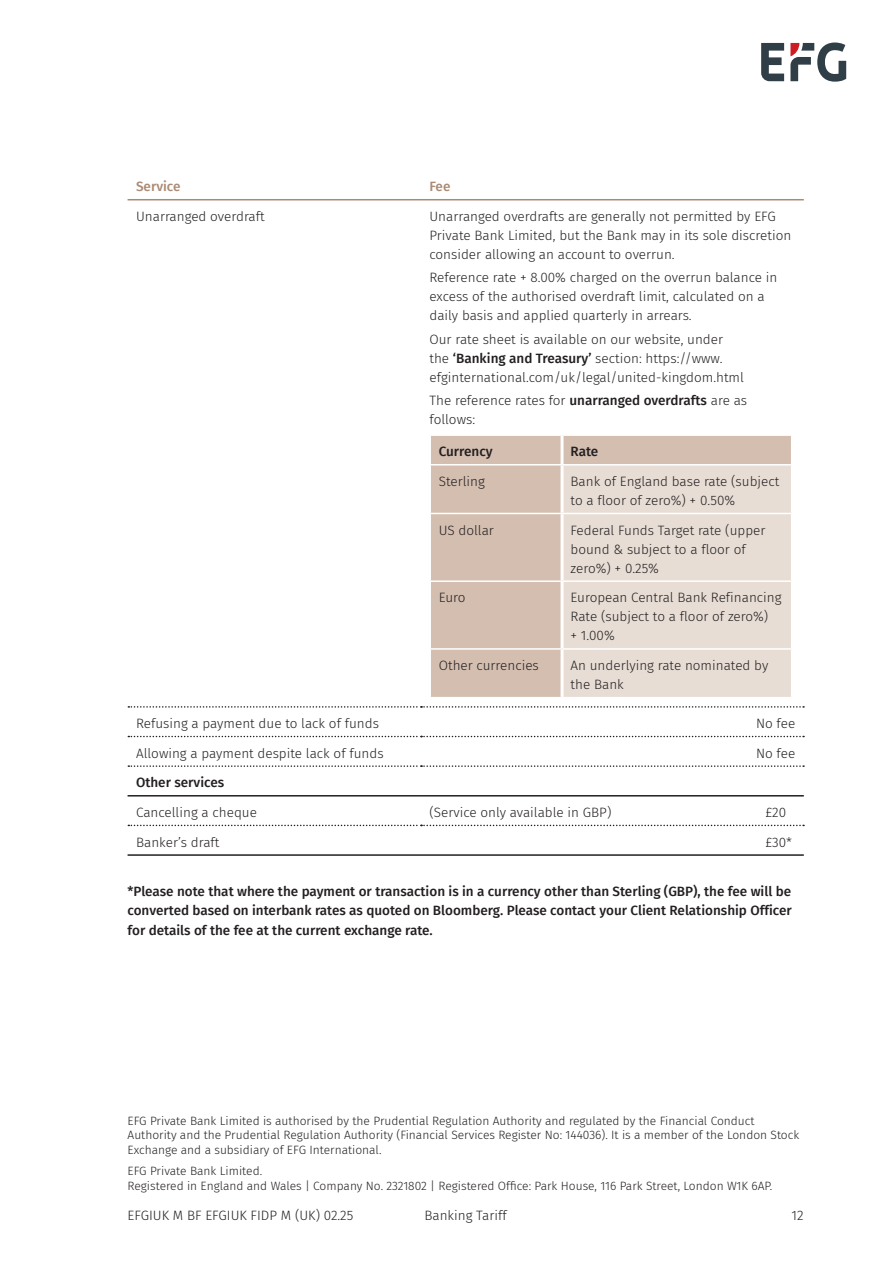
<style>
.page{position:relative;width:893px;height:1263px;background:#fff}
.page>*{position:absolute;margin:0;border:0;box-sizing:border-box;transform-origin:0 0}
.Body_copy_1mm_after{font:300 13.5px/19px "Fira Sans";color:#231f20}
.Body_copy_1mm_after-2{font:500 13.5px/19px "Fira Sans";color:#231f20;text-align:justify}
.Body_Copy{font:300 13.5px "Fira Sans";color:#231f20}
.Body_copy_1mm_after-3{font:500 13.5px "Fira Sans";color:#aa8a74}
.Body_Copy-2{font:300 12px/14.2px "Fira Sans";color:#231f20}
.s1{font-weight:500}
</style>
<div class="page">
<hr style="left:128px;top:199px;width:293px;height:1px;background:#aa8a74">
<hr style="left:421px;top:199px;width:383px;height:1px;background:#aa8a74">
<hr style="left:128px;top:795px;width:293px;height:1px;background:#231f20">
<hr style="left:421px;top:795px;width:383px;height:1px;background:#231f20">
<svg style="left:128px;top:706px;width:676px;height:2px"></svg>
<svg style="left:128px;top:825px;width:676px;height:1px"></svg>
<hr style="left:128px;top:854px;width:293px;height:2px;background:#231f20">
<hr style="left:421px;top:854px;width:383px;height:2px;background:#231f20">
<svg style="left:128px;top:765px;width:676px;height:2px"></svg>
<svg style="left:128px;top:736px;width:676px;height:1px"></svg>
<div style="left:431px;top:436px;width:360px;height:261px;background:#d3beb0"></div>
<div style="left:564px;top:465px;width:227px;height:232px;background:#e7ddd5"></div>
<hr style="left:561px;top:436px;width:3px;height:28px;background:#fff">
<hr style="left:561px;top:465px;width:3px;height:48px;background:#fff">
<hr style="left:561px;top:514px;width:3px;height:66px;background:#fff">
<hr style="left:561px;top:582px;width:3px;height:66px;background:#fff">
<hr style="left:561px;top:650px;width:3px;height:47px;background:#fff">
<hr style="left:429px;top:464px;width:133px;height:1px;background:#fff">
<hr style="left:562px;top:464px;width:230px;height:1px;background:#fff">
<hr style="left:429px;top:513px;width:133px;height:1px;background:#fff">
<hr style="left:562px;top:513px;width:230px;height:1px;background:#fff">
<hr style="left:429px;top:580px;width:133px;height:2px;background:#fff">
<hr style="left:562px;top:580px;width:230px;height:2px;background:#fff">
<hr style="left:429px;top:648px;width:133px;height:2px;background:#fff">
<hr style="left:562px;top:648px;width:230px;height:2px;background:#fff">
<svg style="left:761px;top:43px;width:23px;height:38px"></svg>
<svg style="left:790px;top:43px;width:56px;height:39px"></svg>
<p class="Body_copy_1mm_after-3" style="left:136px;top:176px;width:46px">Service</p>
<p class="Body_copy_1mm_after-3" style="left:429px;top:176px;width:22px">Fee</p>
<p class="Body_copy_1mm_after" style="left:136px;top:207px;width:130px">Unarranged overdraft</p>
<p class="Body_copy_1mm_after" style="left:429px;top:207px;width:363px">Unarranged overdrafts are generally not permitted by EFG<br>Private Bank Limited, but the Bank may in its sole discretion consider allowing an account to overrun.</p>
<p class="Body_copy_1mm_after" style="left:429px;top:268px;width:349px">Reference rate + 8.00% charged on the overrun balance in excess of the authorised overdraft limit, calculated on a daily basis and applied quarterly in arrears.</p>
<p class="Body_copy_1mm_after" style="left:429px;top:329px;width:316px">Our rate sheet is available on our website, under the <span class="s1">‘Banking and Treasury’</span> section: https://www. efginternational.com/uk/legal/united-kingdom.html</p>
<p class="Body_copy_1mm_after" style="left:429px;top:391px;width:319px">The reference rates for <span class="s1">unarranged overdrafts</span> are as follows:</p>
<p class="Body_copy_1mm_after-2" style="left:439px;top:441px;width:56px">Currency</p>
<p class="Body_copy_1mm_after-2" style="left:571px;top:441px;width:29px">Rate</p>
<p class="Body_copy_1mm_after" style="left:439px;top:472px;width:48px">Sterling</p>
<p class="Body_copy_1mm_after" style="left:571px;top:472px;width:210px">Bank of England base rate (subject to a floor of zero%) + 0.50%</p>
<p class="Body_copy_1mm_after" style="left:439px;top:520px;width:57px">US dollar</p>
<p class="Body_copy_1mm_after" style="left:571px;top:520px;width:196px">Federal Funds Target rate (upper bound &amp; subject to a floor of zero%) + 0.25%</p>
<p class="Body_copy_1mm_after" style="left:439px;top:588px;width:28px">Euro</p>
<p class="Body_copy_1mm_after" style="left:571px;top:588px;width:213px">European Central Bank Refinancing<br>Rate (subject to a floor of zero%)<br>+ 1.00%</p>
<p class="Body_copy_1mm_after" style="left:439px;top:656px;width:102px">Other currencies</p>
<p class="Body_copy_1mm_after" style="left:571px;top:656px;width:199px">An underlying rate nominated by the Bank</p>
<p class="Body_copy_1mm_after" style="left:136px;top:714px;width:244px">Refusing a payment due to lack of funds</p>
<p class="Body_copy_1mm_after" style="left:756px;top:714px;width:41px">No fee</p>
<p class="Body_copy_1mm_after" style="left:136px;top:743px;width:249px">Allowing a payment despite lack of funds</p>
<p class="Body_copy_1mm_after" style="left:756px;top:743px;width:41px">No fee</p>
<p class="Body_copy_1mm_after-2" style="left:136px;top:772px;width:90px">Other services</p>
<p class="Body_copy_1mm_after" style="left:136px;top:803px;width:122px">Cancelling a cheque</p>
<p class="Body_copy_1mm_after" style="left:429px;top:803px;width:183px">(Service only available in GBP)</p>
<p class="Body_copy_1mm_after" style="left:765px;top:803px;width:22px">£20</p>
<p class="Body_copy_1mm_after" style="left:136px;top:832px;width:85px">Banker’s draft</p>
<p class="Body_copy_1mm_after" style="left:765px;top:832px;width:28px">£30*</p>
<p class="Body_copy_1mm_after-2" style="left:128px;top:881px;width:666px">*Please note that where the payment or transaction is in a currency other than Sterling (GBP), the fee will be converted based on interbank rates as quoted on Bloomberg. Please contact your Client Relationship Officer for details of the fee at the current exchange rate.</p>
<p class="Body_Copy-2" style="left:128px;top:1114px;width:673px">EFG Private Bank Limited is authorised by the Prudential Regulation Authority and regulated by the Financial Conduct<br>Authority and the Prudential Regulation Authority (Financial Services Register No: 144036). It is a member of the London Stock<br>Exchange and a subsidiary of EFG International.</p>
<p class="Body_Copy-2" style="left:128px;top:1164px;width:136px">EFG Private Bank Limited.</p>
<p class="Body_Copy-2" style="left:128px;top:1178px;width:646px">Registered in England and Wales | Company No. 2321802 | Registered Office: Park House, 116 Park Street, London W1K 6AP.</p>
<p class="Body_Copy" style="left:128px;top:1206px;width:227px">EFGIUK M BF EFGIUK FIDP M (UK) 02.25</p>
<p class="Body_Copy" style="left:424px;top:1206px;width:84px">Banking Tariff</p>
<p class="Body_Copy" style="left:792px;top:1206px;width:14px">12</p>
</div>
